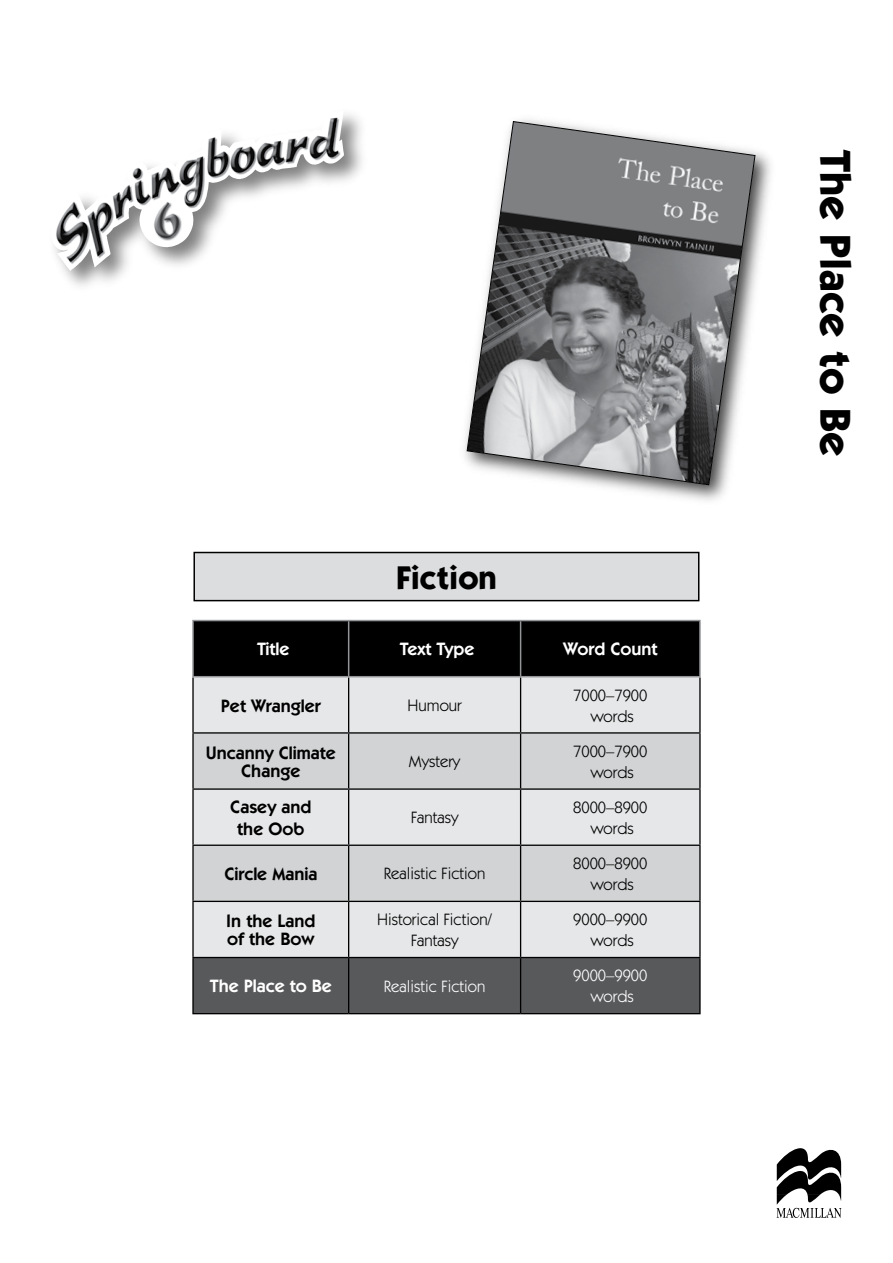
<style>
.page{position:relative;width:893px;height:1263px;background:#fff}
.page>*{position:absolute;margin:0;border:0;box-sizing:border-box;transform-origin:0 0}
.t1{font:700 43.5px "Itc Kabel";color:#000}
.t2{font:700 33px "Itc Kabel";color:#000}
.t3{font:600 18px/18.5px "Itc Kabel";color:#000;text-align:center}
.t4{font:600 18px "Itc Kabel";color:#fff}
.t5{font:16.5px/21px "Itc Kabel";color:#000;text-align:center}
.t6{font:16.5px/21px "Itc Kabel";color:#fff;text-align:center}
</style>
<div class="page">
<svg style="left:776px;top:1148px;width:65px;height:70px"></svg>
<div style="left:45px;top:105px;width:326px;height:191px;background:#000;opacity:.5"></div>
<img style="left:51px;top:111px;width:293px;height:160px">
<div style="left:459px;top:113px;width:317px;height:393px;background:#000;opacity:.75"></div>
<svg style="left:466px;top:121px;width:290px;height:365px;background:#929394"></svg>
<div style="left:194px;top:552px;width:505px;height:49px;background:#dcddde"></div>
<div style="left:193px;top:552px;width:506px;height:49px;border:2px solid #000"></div>
<div style="left:194px;top:621px;width:505px;height:55px;background:#000"></div>
<div style="left:194px;top:677px;width:505px;height:280px;background:#e6e7e8"></div>
<svg style="left:194px;top:734px;width:505px;height:167px;background:#d7d8d9"></svg>
<div style="left:194px;top:958px;width:505px;height:55px;background:#58595b"></div>
<hr style="left:348px;top:677px;width:1px;height:55px;background:#000">
<hr style="left:520px;top:677px;width:1px;height:55px;background:#000">
<hr style="left:699px;top:677px;width:2px;height:55px;background:#000">
<hr style="left:192px;top:732px;width:157px;height:2px;background:#000">
<hr style="left:349px;top:732px;width:172px;height:2px;background:#000">
<hr style="left:348px;top:734px;width:1px;height:54px;background:#000">
<hr style="left:521px;top:732px;width:180px;height:2px;background:#000">
<hr style="left:520px;top:734px;width:1px;height:54px;background:#000">
<hr style="left:699px;top:734px;width:2px;height:54px;background:#000">
<hr style="left:192px;top:788px;width:157px;height:2px;background:#000">
<hr style="left:349px;top:788px;width:172px;height:2px;background:#000">
<hr style="left:348px;top:790px;width:1px;height:54px;background:#000">
<hr style="left:521px;top:788px;width:180px;height:2px;background:#000">
<hr style="left:520px;top:790px;width:1px;height:54px;background:#000">
<hr style="left:699px;top:790px;width:2px;height:54px;background:#000">
<hr style="left:192px;top:844px;width:157px;height:2px;background:#000">
<hr style="left:349px;top:844px;width:172px;height:2px;background:#000">
<hr style="left:348px;top:846px;width:1px;height:55px;background:#000">
<hr style="left:521px;top:844px;width:180px;height:2px;background:#000">
<hr style="left:520px;top:846px;width:1px;height:55px;background:#000">
<hr style="left:699px;top:846px;width:2px;height:55px;background:#000">
<hr style="left:192px;top:901px;width:157px;height:1px;background:#000">
<hr style="left:349px;top:901px;width:172px;height:1px;background:#000">
<hr style="left:348px;top:902px;width:1px;height:55px;background:#000">
<hr style="left:521px;top:901px;width:180px;height:1px;background:#000">
<hr style="left:520px;top:902px;width:1px;height:55px;background:#000">
<hr style="left:699px;top:902px;width:2px;height:55px;background:#000">
<hr style="left:192px;top:957px;width:157px;height:1px;background:#000">
<hr style="left:349px;top:957px;width:172px;height:1px;background:#000">
<hr style="left:348px;top:958px;width:1px;height:55px;background:#000">
<hr style="left:521px;top:957px;width:180px;height:1px;background:#000">
<hr style="left:520px;top:958px;width:1px;height:55px;background:#000">
<hr style="left:699px;top:958px;width:2px;height:55px;background:#000">
<hr style="left:192px;top:1013px;width:157px;height:1px;background:#000">
<hr style="left:349px;top:1013px;width:172px;height:1px;background:#000">
<hr style="left:521px;top:1013px;width:180px;height:1px;background:#000">
<hr style="left:192px;top:677px;width:2px;height:55px;background:#000">
<hr style="left:192px;top:734px;width:2px;height:54px;background:#000">
<hr style="left:192px;top:790px;width:2px;height:54px;background:#000">
<hr style="left:192px;top:846px;width:2px;height:55px;background:#000">
<hr style="left:192px;top:902px;width:2px;height:55px;background:#000">
<hr style="left:192px;top:958px;width:2px;height:55px;background:#000">
<hr style="left:192px;top:620px;width:157px;height:1px;background:#939598">
<hr style="left:192px;top:621px;width:2px;height:55px;background:#939598">
<hr style="left:349px;top:620px;width:172px;height:1px;background:#939598">
<hr style="left:348px;top:621px;width:1px;height:55px;background:#939598">
<hr style="left:521px;top:620px;width:180px;height:1px;background:#939598">
<hr style="left:520px;top:621px;width:1px;height:55px;background:#939598">
<hr style="left:699px;top:621px;width:2px;height:55px;background:#939598">
<hr style="left:192px;top:676px;width:157px;height:1px;background:#939598">
<hr style="left:349px;top:676px;width:172px;height:1px;background:#939598">
<hr style="left:521px;top:676px;width:180px;height:1px;background:#939598">
<h2 class="t2" style="left:396px;top:558px;width:102px">Fiction</h2>
<p class="t4" style="left:257px;top:639px;width:34px">Title</p>
<p class="t4" style="left:400px;top:639px;width:76px">Text Type</p>
<p class="t4" style="left:563px;top:639px;width:96px">Word Count</p>
<p class="t3" style="left:221px;top:696px;width:101px">Pet Wrangler</p>
<p class="t5" style="left:408px;top:695px;width:56px">Humour</p>
<p class="t5" style="left:573px;top:684px;width:76px">7000–7900 words</p>
<p class="t3" style="left:206px;top:743px;width:132px">Uncanny Climate<br>Change</p>
<p class="t5" style="left:409px;top:751px;width:53px">Mystery</p>
<p class="t5" style="left:573px;top:741px;width:76px">7000–7900 words</p>
<p class="t3" style="left:230px;top:796px;width:83px;line-height:21.6px">Casey and the Oob</p>
<p class="t5" style="left:411px;top:807px;width:49px">Fantasy</p>
<p class="t5" style="left:573px;top:797px;width:76px">8000–8900 words</p>
<p class="t3" style="left:224px;top:865px;width:95px">Circle Mania</p>
<p class="t5" style="left:384px;top:863px;width:103px">Realistic Fiction</p>
<p class="t5" style="left:573px;top:853px;width:76px">8000–8900 words</p>
<p class="t3" style="left:226px;top:912px;width:91px;text-align:left">In the Land of the Bow</p>
<p class="t5" style="left:377px;top:909px;width:117px">Historical Fiction/<br>Fantasy</p>
<p class="t5" style="left:573px;top:909px;width:76px">9000–9900 words</p>
<p class="t4" style="left:210px;top:975px;width:124px">The Place to Be</p>
<p class="t6" style="left:384px;top:976px;width:103px">Realistic Fiction</p>
<p class="t6" style="left:573px;top:965px;width:76px">9000–9900 words</p>
<h1 class="t1" style="left:862px;top:150px;width:307px;rotate:90deg">The Place to Be</h1>
</div>
